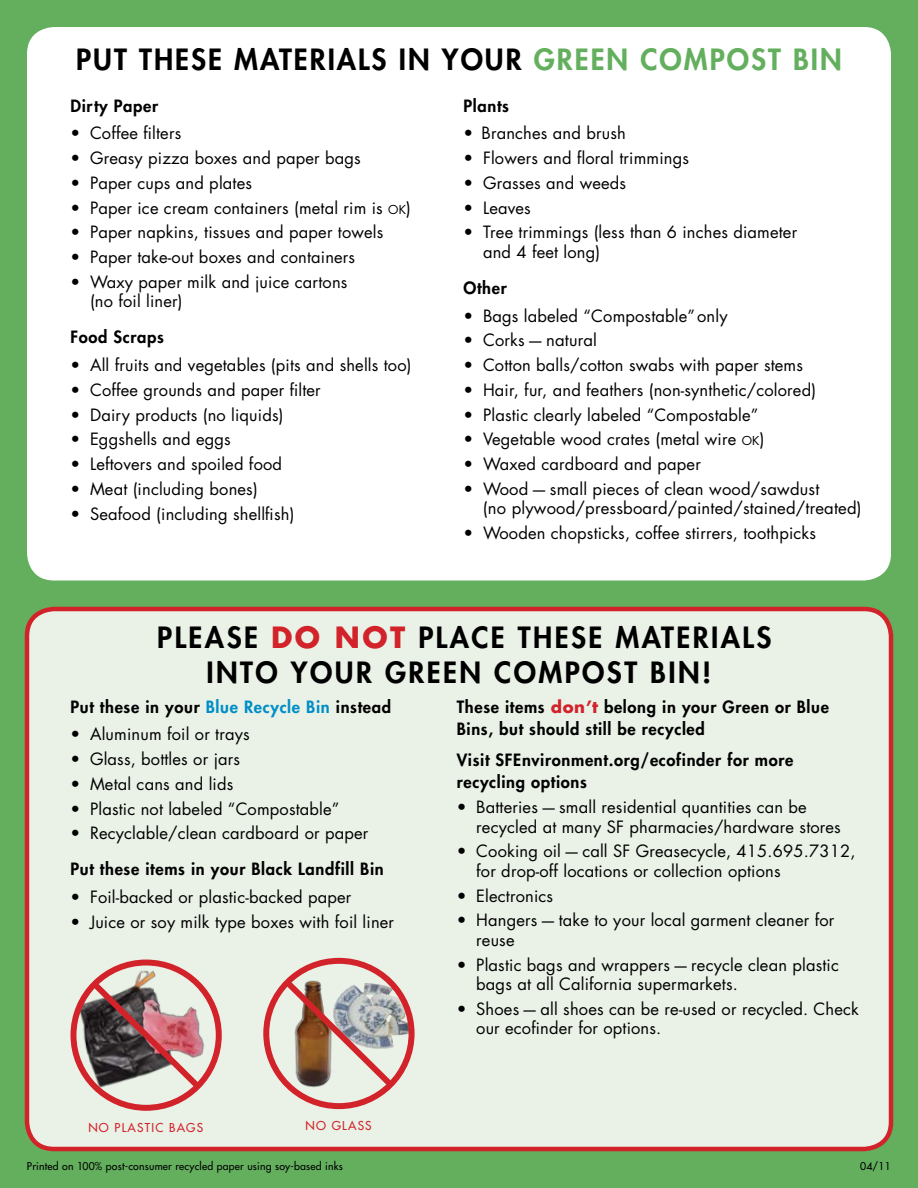
<style>
.page{position:relative;width:918px;height:1188px;background:#63af5e}
.page>*{position:absolute;margin:0;border:0;box-sizing:border-box;transform-origin:0 0}
.t1{font:800 28.5px/34.5px "Futura Std";letter-spacing:.085em;color:#000;text-align:center}
.t2{font:16.5px/19.5px "Futura Std";letter-spacing:.01em;color:#000}
.t3{font:800 16.5px/22.5px "Futura Std";letter-spacing:.04em;color:#000}
.t4{font:500 12px "Futura Std";letter-spacing:.1em;color:#d2232a}
.t5{font:500 10.5px "Futura Std";letter-spacing:.02em;color:#000}
.s1{color:#63af5e}
.s2{font-size:12px}
.s3{font-weight:700;color:#d2232a}
.s4{color:#008ec7}
</style>
<div class="page">
<div style="left:27px;top:27px;width:864px;height:553px;background:#fff;border-radius:27px"></div>
<div style="left:27px;top:609px;width:864px;height:540px;background:#eaf2e8;border-radius:27px"></div>
<div style="left:25px;top:607px;width:868px;height:544px;border:4px solid #d2232a;border-radius:27px"></div>
<img style="left:74px;top:967px;width:99px;height:114px">
<img style="left:206px;top:989px;width:16px;height:89px">
<div style="left:70px;top:960px;width:152px;height:151px;border:6px solid #d2232a;border-radius:50%"></div>
<svg style="left:86px;top:975px;width:120px;height:120px"></svg>
<img style="left:399px;top:987px;width:9px;height:62px">
<img style="left:273px;top:971px;width:35px;height:109px">
<div style="left:263px;top:958px;width:152px;height:151px;border:6px solid #d2232a;border-radius:50%"></div>
<img style="left:279px;top:974px;width:120px;height:119px">
<h1 class="t1" style="left:76px;top:43px;width:767px">Put these materials in your <span class="s1">Green Compost Bin</span></h1>
<p class="t3" style="left:70px;top:94px;width:89px">Dirty Paper</p>
<p class="t2" style="left:70px;top:124px;width:112px">• Coffee filters</p>
<p class="t2" style="left:70px;top:149px;width:292px">• Greasy pizza boxes and paper bags</p>
<p class="t2" style="left:70px;top:173px;width:183px">• Paper cups and plates</p>
<p class="t2" style="left:70px;top:198px;width:342px">• Paper ice cream containers (metal rim is <span class="s2">OK</span>)</p>
<p class="t2" style="left:71px;top:223px;width:314px">• Paper napkins, tissues and paper towels</p>
<p class="t2" style="left:71px;top:248px;width:286px">• Paper take-out boxes and containers</p>
<p class="t2" style="left:90px;top:272px;width:259px;text-indent:-20px">• Waxy paper milk and juice cartons (no foil liner)</p>
<p class="t3" style="left:71px;top:326px;width:95px">Food Scraps</p>
<p class="t2" style="left:71px;top:356px;width:343px">• All fruits and vegetables (pits and shells too)</p>
<p class="t2" style="left:71px;top:380px;width:252px">• Coffee grounds and paper filter</p>
<p class="t2" style="left:71px;top:405px;width:215px">• Dairy products (no liquids)</p>
<p class="t2" style="left:71px;top:430px;width:162px">• Eggshells and eggs</p>
<p class="t2" style="left:71px;top:455px;width:213px">• Leftovers and spoiled food</p>
<p class="t2" style="left:71px;top:479px;width:189px">• Meat (including bones)</p>
<p class="t2" style="left:71px;top:504px;width:225px">• Seafood (including shellfish)</p>
<p class="t3" style="left:464px;top:94px;width:47px">Plants</p>
<p class="t2" style="left:464px;top:124px;width:164px">• Branches and brush</p>
<p class="t2" style="left:464px;top:149px;width:227px">• Flowers and floral trimmings</p>
<p class="t2" style="left:464px;top:173px;width:164px">• Grasses and weeds</p>
<p class="t2" style="left:464px;top:198px;width:69px">• Leaves</p>
<p class="t2" style="left:483px;top:223px;width:316px;text-indent:-20px">• Tree trimmings (less than 6 inches diameter and 4 feet long)</p>
<p class="t3" style="left:464px;top:277px;width:45px">Other</p>
<p class="t2" style="left:464px;top:306px;width:266px">• Bags labeled “Compostable”only</p>
<p class="t2" style="left:464px;top:331px;width:135px">• Corks—natural</p>
<p class="t2" style="left:464px;top:356px;width:341px">• Cotton balls/cotton swabs with paper stems</p>
<p class="t2" style="left:464px;top:380px;width:354px">• Hair, fur, and feathers (non-synthetic/colored)</p>
<p class="t2" style="left:464px;top:405px;width:296px">• Plastic clearly labeled “Compostable”</p>
<p class="t2" style="left:464px;top:430px;width:302px">• Vegetable wood crates (metal wire <span class="s2">OK</span>)</p>
<p class="t2" style="left:464px;top:455px;width:239px">• Waxed cardboard and paper</p>
<p class="t2" style="left:483px;top:479px;width:380px;text-indent:-19px">• Wood—small pieces of clean wood/sawdust<br>(no plywood/pressboard/painted/stained/treated)</p>
<p class="t2" style="left:464px;top:524px;width:354px">• Wooden chopsticks, coffee stirrers, toothpicks</p>
<h1 class="t1" style="left:157px;top:621px;width:616px">Please <span class="s3">DO NOT</span> place these materials into your green compost BIN !</h1>
<p class="t3" style="left:71px;top:695px;width:322px">Put these in your <span class="s4">Blue Recycle Bin</span> instead</p>
<p class="t2" style="left:71px;top:725px;width:181px">• Aluminum foil or trays</p>
<p class="t2" style="left:71px;top:750px;width:171px">• Glass, bottles or jars</p>
<p class="t2" style="left:71px;top:774px;width:164px">• Metal cans and lids</p>
<p class="t2" style="left:71px;top:799px;width:270px">• Plastic not labeled “Compostable”</p>
<p class="t2" style="left:71px;top:824px;width:299px">• Recyclable/clean cardboard or paper</p>
<p class="t3" style="left:71px;top:858px;width:315px">Put these items in your Black Landfill Bin</p>
<p class="t2" style="left:71px;top:888px;width:282px">• Foil-backed or plastic-backed paper</p>
<p class="t2" style="left:71px;top:912px;width:325px">• Juice or soy milk type boxes with foil liner</p>
<p class="t4" style="left:88px;top:1120px;width:116px">no plastic bags</p>
<p class="t4" style="left:305px;top:1118px;width:68px">no Glass</p>
<p class="t3" style="left:457px;top:695px;width:374px">These items <span class="s3">DON’T</span> belong in your Green or Blue<br>Bins, but should still be recycled</p>
<p class="t3" style="left:457px;top:749px;width:338px">Visit SFEnvironment.org/ecofinder for more recycling options</p>
<p class="t2" style="left:476px;top:798px;width:366px;text-indent:-20px">• Batteries—small residential quantities can be recycled at many SF pharmacies/hardware stores</p>
<p class="t2" style="left:476px;top:842px;width:381px;text-indent:-20px">• Cooking oil—call SF Greasecycle, 415.695.7312, for drop-off locations or collection options</p>
<p class="t2" style="left:457px;top:886px;width:98px">• Electronics</p>
<p class="t2" style="left:476px;top:911px;width:360px;text-indent:-20px">• Hangers—take to your local garment cleaner for reuse</p>
<p class="t2" style="left:476px;top:955px;width:364px;text-indent:-20px">• Plastic bags and wrappers—recycle clean plastic bags at all California supermarkets.</p>
<p class="t2" style="left:476px;top:999px;width:384px;text-indent:-20px">• Shoes—all shoes can be re-used or recycled. Check our ecofinder for options.</p>
<p class="t5" style="left:27px;top:1159px;width:317px">Printed on 100% post-consumer recycled paper using soy-based inks</p>
<p class="t5" style="left:860px;top:1159px;width:32px">04/11</p>
</div>
